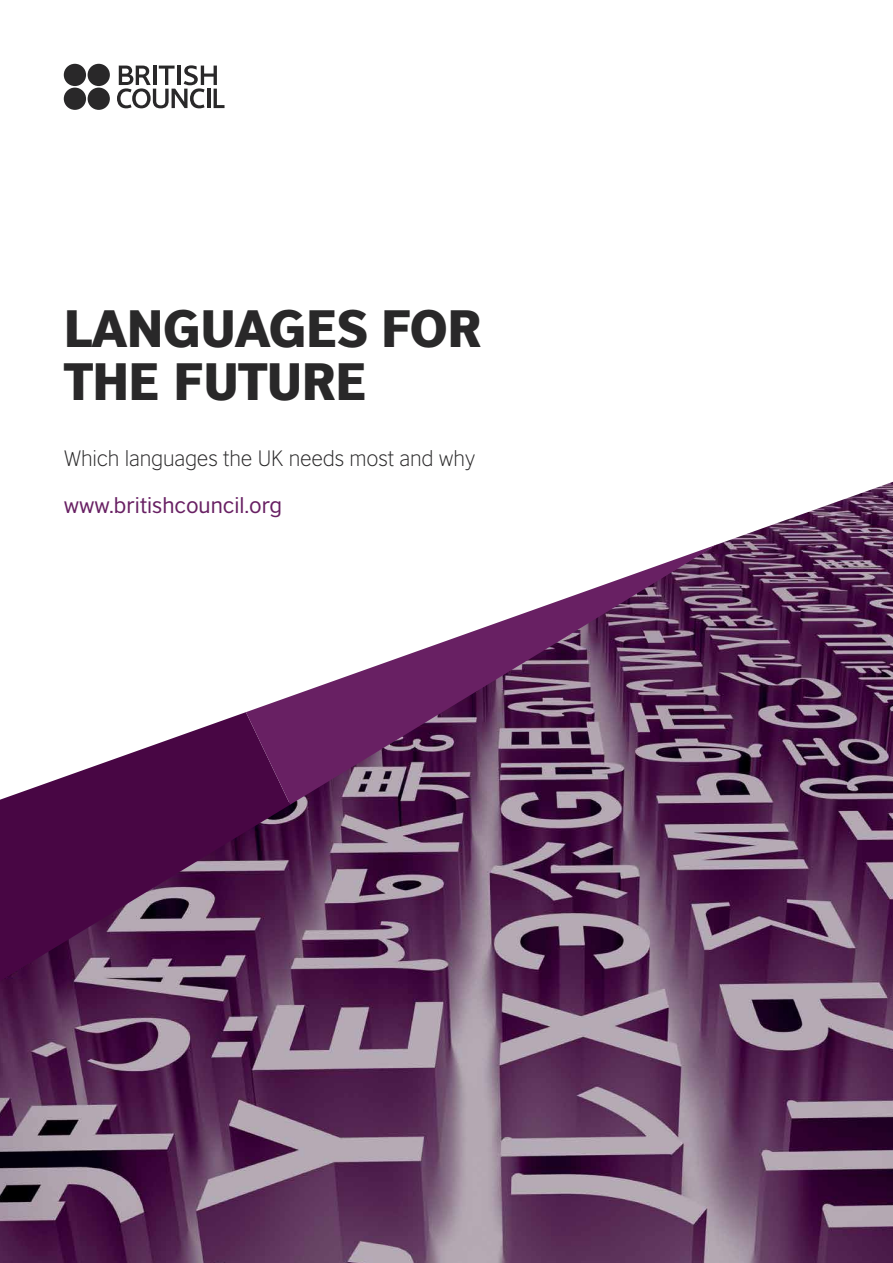
<style>
.page{position:relative;width:893px;height:1263px;background:#fff}
.page>*{position:absolute;margin:0;border:0;box-sizing:border-box;transform-origin:0 0}
.t1{font:900 49.5px/52.5px "British Council Sans";letter-spacing:-.015em;color:#292829}
.t2{font:300 21px "British Council Sans";letter-spacing:-.01em;color:#292829}
.t3{font:21px "British Council Sans";color:#682063}
</style>
<div class="page">
<svg style="left:117px;top:65px;width:108px;height:43px"></svg>
<div style="left:64px;top:64px;width:22px;height:22px;background:#292829;border-radius:50%"></div>
<div style="left:88px;top:64px;width:22px;height:22px;background:#292829;border-radius:50%"></div>
<div style="left:64px;top:88px;width:22px;height:22px;background:#292829;border-radius:50%"></div>
<div style="left:88px;top:88px;width:22px;height:22px;background:#292829;border-radius:50%"></div>
<img style="left:0;top:482px;width:893px;height:781px">
<svg style="left:0;top:805px;width:290px;height:176px;background:#552152"></svg>
<svg style="left:0;top:544px;width:717px;height:261px"></svg>
<h1 class="t1" style="left:64px;top:301px;width:420px">LANGUAGES FOR<br>THE FUTURE</h1>
<p class="t2" style="left:64px;top:447px;width:413px">Which languages the UK needs most and why</p>
<p class="t3" style="left:64px;top:493px;width:220px">www.britishcouncil.org</p>
</div>
